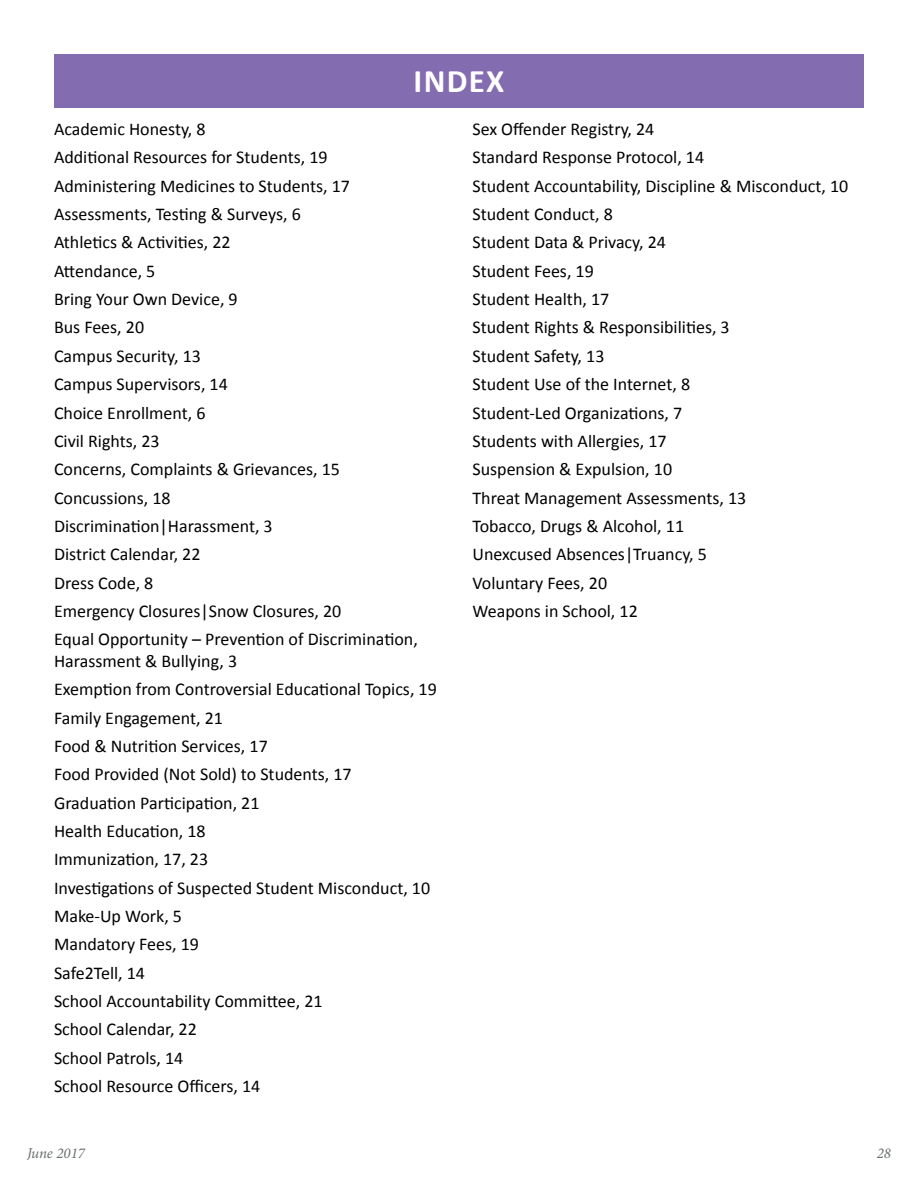
<style>
.page{position:relative;width:918px;height:1188px;background:#fff}
.page>*{position:absolute;margin:0;border:0;box-sizing:border-box;transform-origin:0 0}
.t1{font:700 33px "Calibri";letter-spacing:.04em;color:#fff}
.t2{font:18px/28.3px "Calibri";color:#000}
.t3{font:italic 15px "Minion Pro";color:#6b6f70}
</style>
<div class="page">
<div style="left:54px;top:54px;width:810px;height:54px;background:#836cb0"></div>
<h1 class="t1" style="left:414px;top:60px;width:92px">INDEX</h1>
<p class="t2" style="left:54px;top:115px;width:365px">Academic Honesty, 8<br>Additional Resources for Students, 19<br>Administering Medicines to Students, 17<br>Assessments, Testing &amp; Surveys, 6<br>Athletics &amp; Activities, 22<br>Attendance, 5<br>Bring Your Own Device, 9<br>Bus Fees, 20<br>Campus Security, 13<br>Campus Supervisors, 14<br>Choice Enrollment, 6<br>Civil Rights, 23<br>Concerns, Complaints &amp; Grievances, 15<br>Concussions, 18<br>Discrimination|Harassment, 3<br>District Calendar, 22<br>Dress Code, 8<br>Emergency Closures|Snow Closures, 20<br>Equal Opportunity – Prevention of Discrimination,</p>
<p class="t2" style="left:54px;top:647px;width:384px">Harassment &amp; Bullying, 3<br>Exemption from Controversial Educational Topics, 19<br>Family Engagement, 21<br>Food &amp; Nutrition Services, 17<br>Food Provided (Not Sold) to Students, 17<br>Graduation Participation, 21<br>Health Education, 18<br>Immunization, 17, 23<br>Investigations of Suspected Student Misconduct, 10<br>Make-Up Work, 5<br>Mandatory Fees, 19<br>Safe2Tell, 14<br>School Accountability Committee, 21<br>School Calendar, 22<br>School Patrols, 14<br>School Resource Officers, 14</p>
<p class="t2" style="left:472px;top:115px;width:377px">Sex Offender Registry, 24<br>Standard Response Protocol, 14<br>Student Accountability, Discipline &amp; Misconduct, 10<br>Student Conduct, 8<br>Student Data &amp; Privacy, 24<br>Student Fees, 19<br>Student Health, 17<br>Student Rights &amp; Responsibilities, 3<br>Student Safety, 13<br>Student Use of the Internet, 8<br>Student-Led Organizations, 7<br>Students with Allergies, 17<br>Suspension &amp; Expulsion, 10<br>Threat Management Assessments, 13<br>Tobacco, Drugs &amp; Alcohol, 11<br>Unexcused Absences|Truancy, 5<br>Voluntary Fees, 20<br>Weapons in School, 12</p>
<p class="t3" style="left:27px;top:1143px;width:60px">June 2017</p>
<p class="t3" style="left:877px;top:1143px;width:16px">28</p>
</div>
